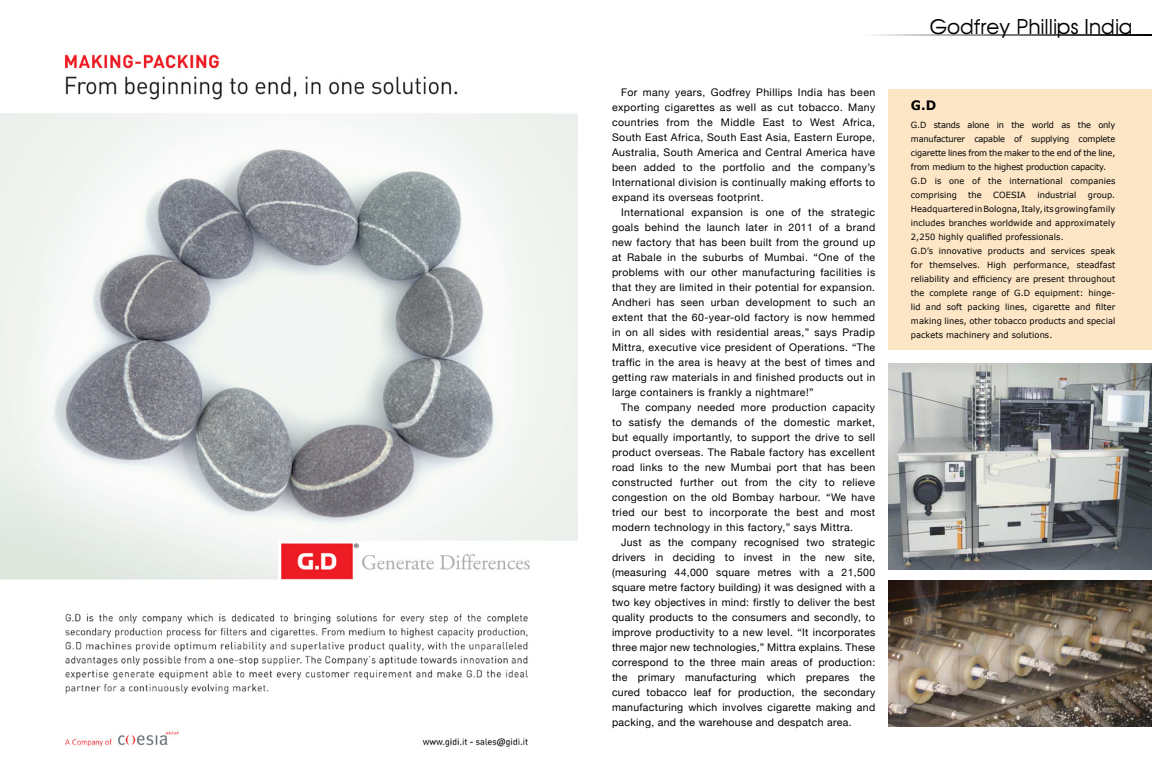
<style>
.page{position:relative;width:1152px;height:783px;background:#fff}
.page>*{position:absolute;margin:0;border:0;box-sizing:border-box;transform-origin:0 0}
.t1{font:20px "Avante";color:#000}
.t2{font:700 13px "Verdana";color:#000}
.t3{font:10.5px/15px "Helvetica Neue";letter-spacing:.04em;color:#000;text-align:justify}
.t4{font:8.5px/14px "Verdana";letter-spacing:.01em;color:#000}
.t5{font:8.5px/14px "Verdana";letter-spacing:-.02em;color:#000}
</style>
<div class="page">
<img style="left:0;top:54px;width:577px;height:693px">
<hr style="left:864px;top:34px;width:288px;height:2px;background:#000">
<div style="left:889px;top:89px;width:263px;height:261px;background:#fde6c6"></div>
<img style="left:889px;top:581px;width:263px;height:146px">
<img style="left:889px;top:363px;width:263px;height:207px">
<p class="t3" style="left:612px;top:85px;width:265px;text-indent:9px">For many years, Godfrey Phillips India has been exporting cigarettes as well as cut tobacco. Many countries from the Middle East to West Africa, South East Africa, South East Asia, Eastern Europe, Australia, South America and Central America have been added to the portfolio and the company’s International division is continually making efforts to expand its overseas footprint.</p>
<p class="t3" style="left:612px;top:205px;width:265px;text-indent:9px">International expansion is one of the strategic goals behind the launch later in 2011 of a brand new factory that has been built from the ground up at Rabale in the suburbs of Mumbai. “One of the problems with our other manufacturing facilities is that they are limited in their potential for expansion.<br>Andheri has seen urban development to such an extent that the 60-year-old factory is now hemmed in on all sides with residential areas,” says Pradip Mittra, executive vice president of Operations. “The traffic in the area is heavy at the best of times and getting raw materials in and finished products out in large containers is frankly a nightmare!”</p>
<p class="t3" style="left:612px;top:400px;width:265px;text-indent:9px">The company needed more production capacity to satisfy the demands of the domestic market, but equally importantly, to support the drive to sell product overseas. The Rabale factory has excellent road links to the new Mumbai port that has been constructed further out from the city to relieve congestion on the old Bombay harbour. “We have tried our best to incorporate the best and most modern technology in this factory,” says Mittra.</p>
<p class="t3" style="left:612px;top:535px;width:265px;text-indent:9px">Just as the company recognised two strategic drivers in deciding to invest in the new site, (measuring 44,000 square metres with a 21,500 square metre factory building) it was designed with a two key objectives in mind: firstly to deliver the best quality products to the consumers and secondly, to improve productivity to a new level. “It incorporates three major new technologies,” Mittra explains. These correspond to the three main areas of production: the primary manufacturing which prepares the cured tobacco leaf for production, the secondary manufacturing which involves cigarette making and packing, and the warehouse and despatch area.</p>
<h1 class="t1" style="left:930px;top:15px;width:204px">Godfrey Phillips India</h1>
<p class="t2" style="left:911px;top:97px;width:27px">G.D</p>
<p class="t5" style="left:911px;top:118px;width:206px">G.D stands alone in the world as the only manufacturer capable of supplying complete cigarette lines from the maker to the end of the line, from medium to the highest production capacity.<br>G.D is one of the international companies comprising</p>
<p class="t4" style="left:968px;top:188px;width:15px">the</p>
<p class="t4" style="left:993px;top:188px;width:34px">COESIA</p>
<p class="t4" style="left:1037px;top:188px;width:41px">industrial</p>
<p class="t4" style="left:911px;top:188px;width:206px;text-indent:177px">group.<br>Headquartered in Bologna, Italy, its growing family includes branches worldwide and approximately 2,250 highly qualified professionals.<br>G.D’s innovative products and services speak for themselves. High performance, steadfast reliability and efficiency are present throughout the complete range of G.D equipment: hinge&shy;lid and soft packing lines, cigarette and filter making lines, other tobacco products and special packets machinery and solutions.</p>
</div>
